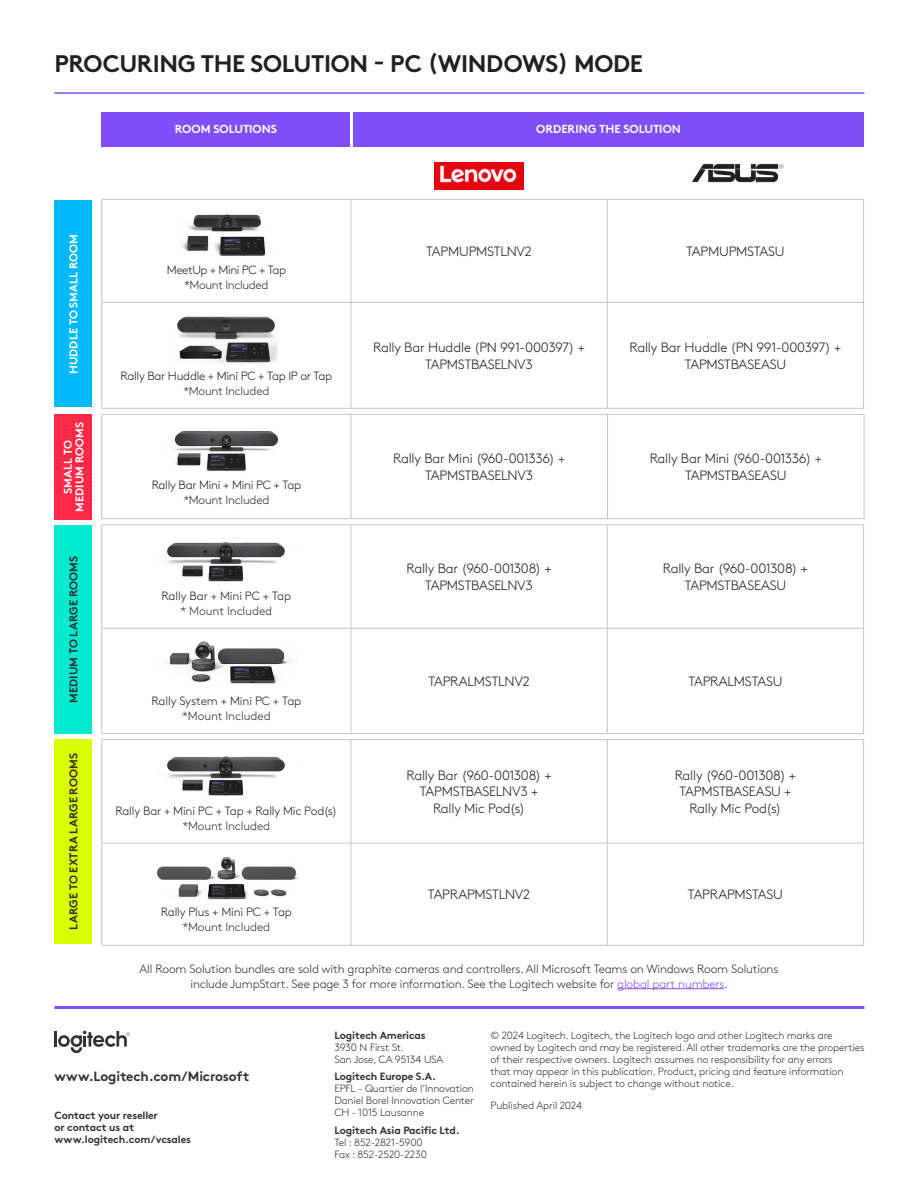
<style>
.page{position:relative;width:918px;height:1188px;background:#fff}
.page>*{position:absolute;margin:0;border:0;box-sizing:border-box;transform-origin:0 0}
.t1{font:700 24px "Brown Pro";letter-spacing:-.015em;color:#231f20}
.t2{font:300 13.5px/16.5px "Brown Pro";letter-spacing:-.02em;color:#231f20;text-align:center}
.t3{font:700 13.5px "Brown Pro";letter-spacing:-.015em;color:#2f3132}
.t4{font:300 12px/15px "Brown Pro";letter-spacing:-.015em;color:#231f20;text-align:center}
.Bullet_No_icon{font:300 12px/15px "Brown Pro";letter-spacing:-.015em;color:#2f3132;text-align:center}
.t5{font:300 12px/15px "Brown Pro";letter-spacing:-.035em;color:#231f20;text-align:center}
.t6{font:700 11.55px "Brown Pro";letter-spacing:-.005em;color:#fff}
.t7{font:700 11.25px "Brown Pro";letter-spacing:.005em;color:#2f3132}
.t8{font:700 11.25px/11.7px "Brown Pro";letter-spacing:.005em;color:#fff;text-align:center}
.t9{font:300 10.5px/12px "Brown Pro";letter-spacing:-.015em;color:#2f3132}
.t10{font:700 10.5px/12px "Brown Pro";letter-spacing:-.015em;color:#2f3132}
.s1{color:#2f3132}
.s2{color:#814efa}
</style>
<div class="page">
<hr style="left:54px;top:92px;width:810px;height:2px;background:#814efa">
<hr style="left:54px;top:1006px;width:810px;height:3px;background:#814efa">
<hr style="left:54px;top:1031px;width:3px;height:16px;background:#2f3132">
<svg style="left:58px;top:1031px;width:72px;height:22px"></svg>
<div style="left:54px;top:201px;width:38px;height:206px;background:#00b8fc"></div>
<div style="left:54px;top:525px;width:38px;height:209px;background:#00ead0"></div>
<div style="left:54px;top:739px;width:38px;height:205px;background:#dcfd00"></div>
<div style="left:54px;top:414px;width:38px;height:106px;background:#ff2947"></div>
<hr style="left:101px;top:199px;width:250px;height:1px;background:#c3c6c8">
<hr style="left:101px;top:200px;width:1px;height:102px;background:#c3c6c8">
<hr style="left:351px;top:199px;width:256px;height:1px;background:#c3c6c8">
<hr style="left:351px;top:200px;width:1px;height:102px;background:#c3c6c8">
<hr style="left:607px;top:199px;width:257px;height:1px;background:#c3c6c8">
<hr style="left:607px;top:200px;width:1px;height:102px;background:#c3c6c8">
<hr style="left:863px;top:200px;width:1px;height:102px;background:#c3c6c8">
<hr style="left:101px;top:302px;width:250px;height:1px;background:#c3c6c8">
<hr style="left:101px;top:303px;width:1px;height:105px;background:#c3c6c8">
<hr style="left:351px;top:302px;width:256px;height:1px;background:#c3c6c8">
<hr style="left:351px;top:303px;width:1px;height:105px;background:#c3c6c8">
<hr style="left:607px;top:302px;width:257px;height:1px;background:#c3c6c8">
<hr style="left:607px;top:303px;width:1px;height:105px;background:#c3c6c8">
<hr style="left:863px;top:303px;width:1px;height:105px;background:#c3c6c8">
<hr style="left:101px;top:408px;width:250px;height:1px;background:#c3c6c8">
<hr style="left:351px;top:408px;width:256px;height:1px;background:#c3c6c8">
<hr style="left:607px;top:408px;width:257px;height:1px;background:#c3c6c8">
<img style="left:435px;top:163px;width:89px;height:27px">
<img style="left:692px;top:163px;width:92px;height:20px">
<img style="left:182px;top:214px;width:84px;height:42px">
<img style="left:177px;top:316px;width:101px;height:47px">
<hr style="left:351px;top:524px;width:256px;height:1px;background:#c3c6c8">
<hr style="left:351px;top:525px;width:1px;height:103px;background:#c3c6c8">
<hr style="left:607px;top:524px;width:257px;height:1px;background:#c3c6c8">
<hr style="left:607px;top:525px;width:1px;height:103px;background:#c3c6c8">
<hr style="left:863px;top:525px;width:1px;height:103px;background:#c3c6c8">
<hr style="left:101px;top:629px;width:1px;height:104px;background:#c3c6c8">
<hr style="left:351px;top:628px;width:256px;height:1px;background:#c3c6c8">
<hr style="left:351px;top:629px;width:1px;height:104px;background:#c3c6c8">
<hr style="left:607px;top:628px;width:257px;height:1px;background:#c3c6c8">
<hr style="left:607px;top:629px;width:1px;height:104px;background:#c3c6c8">
<hr style="left:863px;top:629px;width:1px;height:104px;background:#c3c6c8">
<hr style="left:101px;top:733px;width:250px;height:1px;background:#c3c6c8">
<hr style="left:351px;top:733px;width:256px;height:1px;background:#c3c6c8">
<hr style="left:607px;top:733px;width:257px;height:1px;background:#c3c6c8">
<hr style="left:101px;top:524px;width:250px;height:1px;background:#c3c6c8">
<hr style="left:101px;top:525px;width:1px;height:103px;background:#c3c6c8">
<hr style="left:101px;top:628px;width:250px;height:1px;background:#c3c6c8">
<img style="left:167px;top:542px;width:118px;height:40px">
<img style="left:168px;top:642px;width:122px;height:42px">
<hr style="left:101px;top:739px;width:250px;height:1px;background:#c3c6c8">
<hr style="left:101px;top:740px;width:1px;height:103px;background:#c3c6c8">
<hr style="left:351px;top:739px;width:256px;height:1px;background:#c3c6c8">
<hr style="left:351px;top:740px;width:1px;height:103px;background:#c3c6c8">
<hr style="left:607px;top:739px;width:257px;height:1px;background:#c3c6c8">
<hr style="left:607px;top:740px;width:1px;height:103px;background:#c3c6c8">
<hr style="left:863px;top:740px;width:1px;height:103px;background:#c3c6c8">
<hr style="left:101px;top:843px;width:250px;height:1px;background:#c3c6c8">
<hr style="left:101px;top:843px;width:1px;height:102px;background:#c3c6c8">
<hr style="left:351px;top:843px;width:256px;height:1px;background:#c3c6c8">
<hr style="left:351px;top:843px;width:1px;height:102px;background:#c3c6c8">
<hr style="left:607px;top:843px;width:257px;height:1px;background:#c3c6c8">
<hr style="left:607px;top:843px;width:1px;height:102px;background:#c3c6c8">
<hr style="left:863px;top:843px;width:1px;height:102px;background:#c3c6c8">
<hr style="left:101px;top:945px;width:250px;height:1px;background:#c3c6c8">
<hr style="left:351px;top:945px;width:256px;height:1px;background:#c3c6c8">
<hr style="left:607px;top:945px;width:257px;height:1px;background:#c3c6c8">
<img style="left:167px;top:756px;width:118px;height:40px">
<img style="left:156px;top:857px;width:142px;height:43px">
<hr style="left:101px;top:414px;width:250px;height:1px;background:#c3c6c8">
<hr style="left:101px;top:415px;width:1px;height:103px;background:#c3c6c8">
<hr style="left:351px;top:414px;width:257px;height:1px;background:#c3c6c8">
<hr style="left:351px;top:415px;width:1px;height:103px;background:#c3c6c8">
<hr style="left:608px;top:414px;width:256px;height:1px;background:#c3c6c8">
<hr style="left:607px;top:415px;width:1px;height:103px;background:#c3c6c8">
<hr style="left:864px;top:415px;width:1px;height:103px;background:#c3c6c8">
<hr style="left:101px;top:518px;width:250px;height:1px;background:#c3c6c8">
<hr style="left:351px;top:518px;width:257px;height:1px;background:#c3c6c8">
<hr style="left:608px;top:518px;width:256px;height:1px;background:#c3c6c8">
<img style="left:174px;top:431px;width:104px;height:41px">
<div style="left:101px;top:112px;width:249px;height:34px;background:#814efa"></div>
<div style="left:353px;top:112px;width:511px;height:34px;background:#814efa"></div>
<hr style="left:617px;top:988px;width:107px;height:1px;background:#814efa">
<h2 class="t1" style="left:55px;top:44px;width:590px">PROCURING THE SOLUTION - PC (WINDOWS) MODE</h2>
<p class="t6" style="left:175px;top:120px;width:104px">ROOM SOLUTIONS</p>
<p class="t6" style="left:536px;top:120px;width:146px">ORDERING THE SOLUTION</p>
<p class="t8" style="left:67px;top:374px;width:142px;rotate:-90deg">HUDDLE TO SMALL ROOM</p>
<p class="t8" style="left:61px;top:512px;width:91px;rotate:-90deg">SMALL TO<br>MEDIUM ROOMS</p>
<p class="t7" style="left:65px;top:703px;width:148px;rotate:-90deg">MEDIUM TO LARGE ROOMS</p>
<p class="t7" style="left:65px;top:930px;width:178px;rotate:-90deg">LARGE TO EXTRA LARGE ROOMS</p>
<p class="t5" style="left:167px;top:261px;width:121px">MeetUp + Mini PC + Tap <span class="s1">*Mount Included</span></p>
<p class="t4" style="left:121px;top:367px;width:213px">Rally Bar Huddle + Mini PC + Tap IP or Tap <span class="s1">*Mount Included</span></p>
<p class="t4" style="left:152px;top:477px;width:151px">Rally Bar Mini + Mini PC + Tap <span class="s1">*Mount Included</span></p>
<p class="t4" style="left:162px;top:587px;width:131px">Rally Bar + Mini PC + Tap <span class="s1">* Mount Included</span></p>
<p class="t4" style="left:152px;top:693px;width:151px">Rally System + Mini PC + Tap <span class="s1">*Mount Included</span></p>
<p class="t4" style="left:116px;top:802px;width:223px">Rally Bar + Mini PC + Tap + Rally Mic Pod(s) <span class="s1">*Mount Included</span></p>
<p class="t4" style="left:161px;top:904px;width:132px">Rally Plus + Mini PC + Tap <span class="s1">*Mount Included</span></p>
<p class="t2" style="left:426px;top:242px;width:107px">TAPMUPMSTLNV2</p>
<p class="t2" style="left:686px;top:242px;width:100px">TAPMUPMSTASU</p>
<p class="t2" style="left:373px;top:338px;width:213px">Rally Bar Huddle (PN 991-000397) +<br>TAPMSTBASELNV3</p>
<p class="t2" style="left:630px;top:338px;width:213px">Rally Bar Huddle (PN 991-000397) +<br>TAPMSTBASEASU</p>
<p class="t2" style="left:393px;top:449px;width:174px">Rally Bar Mini (960-001336) +<br>TAPMSTBASELNV3</p>
<p class="t2" style="left:650px;top:449px;width:174px">Rally Bar Mini (960-001336) +<br>TAPMSTBASEASU</p>
<p class="t2" style="left:407px;top:559px;width:147px">Rally Bar (960-001308) +<br>TAPMSTBASELNV3</p>
<p class="t2" style="left:663px;top:559px;width:147px">Rally Bar (960-001308) +<br>TAPMSTBASEASU</p>
<p class="t2" style="left:428px;top:672px;width:103px">TAPRALMSTLNV2</p>
<p class="t2" style="left:689px;top:672px;width:95px">TAPRALMSTASU</p>
<p class="t2" style="left:407px;top:766px;width:147px">Rally Bar (960-001308) +<br>TAPMSTBASELNV3 +<br>Rally Mic Pod(s)</p>
<p class="t2" style="left:675px;top:766px;width:123px">Rally (960-001308) +<br>TAPMSTBASEASU +<br>Rally Mic Pod(s)</p>
<p class="t2" style="left:428px;top:885px;width:104px">TAPRAPMSTLNV2</p>
<p class="t2" style="left:688px;top:885px;width:96px">TAPRAPMSTASU</p>
<p class="Bullet_No_icon" style="left:140px;top:960px;width:640px">All Room Solution bundles are sold with graphite cameras and controllers. All Microsoft Teams on Windows Room Solutions include JumpStart. See page 3 for more information. See the Logitech website for <span class="s2">global part numbers</span>.</p>
<p class="t3" style="left:54px;top:1065px;width:196px">www.Logitech.com/Microsoft</p>
<p class="t10" style="left:54px;top:1108px;width:138px">Contact your reseller<br>or contact us at www.logitech.com/vcsales</p>
<p class="t10" style="left:334px;top:1028px;width:93px">Logitech Americas</p>
<p class="t9" style="left:334px;top:1040px;width:71px">3930 N First St.</p>
<p class="t9" style="left:334px;top:1052px;width:111px">San Jose, CA 95134 USA</p>
<p class="t10" style="left:334px;top:1069px;width:103px">Logitech Europe S.A.</p>
<p class="t9" style="left:334px;top:1082px;width:141px">EPFL - Quartier de l’Innovation</p>
<p class="t9" style="left:334px;top:1094px;width:141px">Daniel Borel Innovation Center</p>
<p class="t9" style="left:334px;top:1106px;width:91px">CH - 1015 Lausanne</p>
<p class="t10" style="left:334px;top:1123px;width:127px">Logitech Asia Pacific Ltd.</p>
<p class="t9" style="left:334px;top:1135px;width:90px">Tel : 852-2821-5900</p>
<p class="t9" style="left:334px;top:1147px;width:94px">Fax : 852-2520-2230</p>
<p class="t9" style="left:491px;top:1028px;width:375px">© 2024 Logitech. Logitech, the Logitech logo and other Logitech marks are owned by Logitech and may be registered. All other trademarks are the properties of their respective owners. Logitech assumes no responsibility for any errors<br>that may appear in this publication. Product, pricing and feature information contained herein is subject to change without notice.</p>
<p class="t9" style="left:491px;top:1099px;width:93px">Published April 2024</p>
</div>
